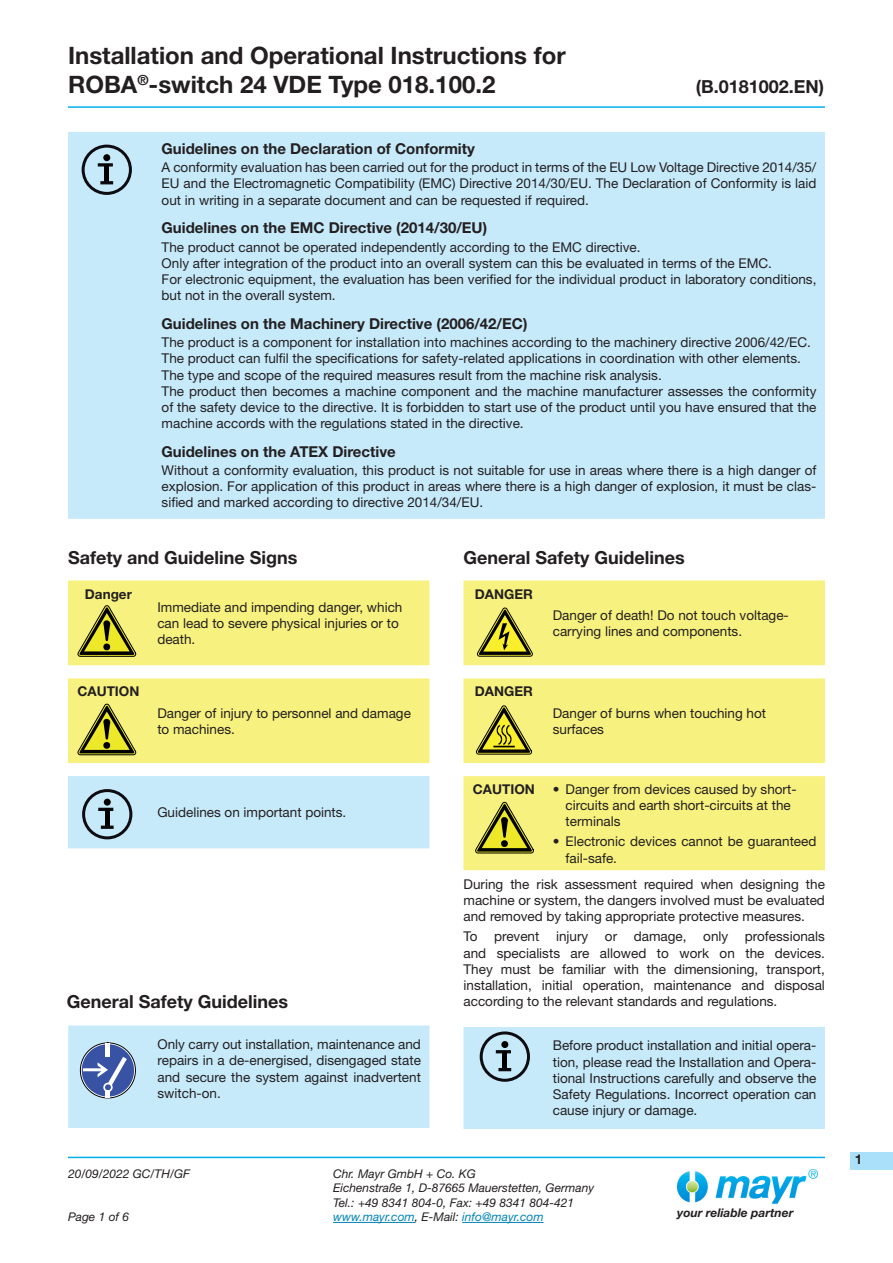
<style>
.page{position:relative;width:893px;height:1263px;background:#fff}
.page>*{position:absolute;margin:0;border:0;box-sizing:border-box;transform-origin:0 0}
.t1{font:700 24px/28.8px "Helvetica Neue LT Pro";color:#231f20}
.t2{font:700 18px "Helvetica Neue LT Pro";color:#231f20}
.t3{font:700 15px "Helvetica Neue LT Pro";color:#231f20}
.t4{font:13.5px/16.2px "Helvetica Neue LT Pro";color:#231f20;text-align:justify}
.t5{font:700 13.5px "Helvetica Neue LT Pro";color:#231f20}
.t6{font:italic 12px/14.4px "Helvetica Neue LT Pro";color:#231f20}
.t7{font:italic 700 12px "Helvetica Neue LT Pro";color:#231f20}
.s1{color:#0083b6}
</style>
<div class="page">
<hr style="left:68px;top:1157px;width:757px;height:1px;background:#00aeef">
<hr style="left:68px;top:106px;width:757px;height:2px;background:#00aeef">
<img style="left:678px;top:1169px;width:139px;height:35px">
<hr style="left:333px;top:1222px;width:82px;height:1px;background:#0083b6">
<hr style="left:462px;top:1222px;width:82px;height:1px;background:#0083b6">
<div style="left:68px;top:132px;width:757px;height:387px;background:#c6eafa"></div>
<div style="left:68px;top:580px;width:361px;height:85px;background:#f7f27f"></div>
<div style="left:463px;top:580px;width:362px;height:85px;background:#f7f27f"></div>
<svg style="left:463px;top:665px;width:362px;height:206px;background:#f8f391"></svg>
<svg style="left:68px;top:1025px;width:361px;height:103px;background:#bfe2f4"></svg>
<svg style="left:77px;top:605px;width:59px;height:52px;background:#b3b044"></svg>
<svg style="left:68px;top:665px;width:361px;height:183px;background:#dfebbc"></svg>
<div style="left:101px;top:825px;width:13px;height:4px;border:2px solid #0e0b11"></div>
<svg style="left:477px;top:607px;width:56px;height:50px;background:#b7b246"></svg>
<svg style="left:476px;top:705px;width:56px;height:50px;background:#b6b145"></svg>
<svg style="left:475px;top:802px;width:59px;height:52px;background:#b3b044"></svg>
<div style="left:463px;top:1027px;width:362px;height:102px;background:#c6eafa"></div>
<div style="left:82px;top:145px;width:50px;height:50px;border:3px solid #0e0b11;border-radius:50%"></div>
<div style="left:103px;top:154px;width:7px;height:7px;background:#000;border-radius:50%"></div>
<div style="left:98px;top:163px;width:15px;height:4px;border:2px solid #0e0b11"></div>
<div style="left:104px;top:164px;width:5px;height:19px;background:#000"></div>
<svg style="left:100px;top:181px;width:13px;height:3px"></svg>
<div style="left:850px;top:1152px;width:43px;height:17px;background:#aae0f9"></div>
<h1 class="t1" style="left:68px;top:40px;width:499px">Installation and Operational Instructions for<br>ROBA<sup>®</sup>-switch 24 VDE Type 018.100.2</h1>
<h2 class="t2" style="left:696px;top:75px;width:130px">(B.0181002.EN)</h2>
<p class="t3" style="left:162px;top:139px;width:315px">Guidelines on the Declaration of Conformity</p>
<p class="t4" style="left:162px;top:159px;width:656px">A conformity evaluation has been carried out for the product in terms of the EU Low Voltage Directive 2014/35/ EU and the Electromagnetic Compatibility (EMC) Directive 2014/30/EU. The Declaration of Conformity is laid out in writing in a separate document and can be requested if required.</p>
<p class="t3" style="left:162px;top:218px;width:327px">Guidelines on the EMC Directive (2014/30/EU)</p>
<p class="t4" style="left:162px;top:238px;width:480px">The product cannot be operated independently according to the EMC directive.</p>
<p class="t4" style="left:162px;top:254px;width:612px">Only after integration of the product into an overall system can this be evaluated in terms of the EMC.</p>
<p class="t4" style="left:162px;top:271px;width:656px">For electronic equipment, the evaluation has been verified for the individual product in laboratory conditions, but not in the overall system.</p>
<p class="t3" style="left:162px;top:314px;width:367px">Guidelines on the Machinery Directive (2006/42/EC)</p>
<p class="t4" style="left:162px;top:334px;width:651px">The product is a component for installation into machines according to the machinery directive 2006/42/EC.</p>
<p class="t4" style="left:162px;top:350px;width:641px">The product can fulfil the specifications for safety-related applications in coordination with other elements.</p>
<p class="t4" style="left:162px;top:366px;width:502px">The type and scope of the required measures result from the machine risk analysis.</p>
<p class="t4" style="left:162px;top:382px;width:656px">The product then becomes a machine component and the machine manufacturer assesses the conformity of the safety device to the directive. It is forbidden to start use of the product until you have ensured that the machine accords with the regulations stated in the directive.</p>
<p class="t3" style="left:162px;top:442px;width:236px">Guidelines on the ATEX Directive</p>
<p class="t4" style="left:162px;top:462px;width:656px">Without a conformity evaluation, this product is not suitable for use in areas where there is a high danger of explosion. For application of this product in areas where there is a high danger of explosion, it must be clas&shy;sified and marked according to directive 2014/34/EU.</p>
<p class="t2" style="left:68px;top:546px;width:231px">Safety and Guideline Signs</p>
<p class="t5" style="left:85px;top:585px;width:49px">Danger</p>
<p class="t4" style="left:157px;top:598px;width:247px;text-align:left">Immediate and impending danger, which can lead to severe physical injuries or to death.</p>
<p class="t5" style="left:77px;top:683px;width:63px">CAUTION</p>
<p class="t4" style="left:157px;top:704px;width:255px">Danger of injury to personnel and damage to machines.</p>
<p class="t4" style="left:157px;top:804px;width:191px">Guidelines on important points.</p>
<p class="t2" style="left:67px;top:990px;width:223px">General Safety Guidelines</p>
<p class="t4" style="left:158px;top:1036px;width:265px">Only carry out installation, maintenance and repairs in a de-energised, disengaged state and secure the system against inadvertent switch-on.</p>
<p class="t2" style="left:463px;top:546px;width:223px">General Safety Guidelines</p>
<p class="t5" style="left:475px;top:585px;width:59px">DANGER</p>
<p class="t4" style="left:553px;top:606px;width:238px">Danger of death! Do not touch voltage&shy;carrying lines and components.</p>
<p class="t5" style="left:475px;top:683px;width:59px">DANGER</p>
<p class="t4" style="left:553px;top:704px;width:215px">Danger of burns when touching hot surfaces</p>
<p class="t5" style="left:473px;top:781px;width:63px">CAUTION</p>
<p class="t4" style="left:566px;top:780px;width:233px;text-align:left;text-indent:-13px">• Danger from devices caused by short&shy;circuits and earth short-circuits at the terminals</p>
<p class="t4" style="left:566px;top:833px;width:252px;text-indent:-13px">• Electronic devices cannot be guaranteed fail-safe.</p>
<p class="t4" style="left:463px;top:875px;width:363px">During the risk assessment required when designing the machine or system, the dangers involved must be evaluated and removed by taking appropriate protective measures.</p>
<p class="t4" style="left:463px;top:928px;width:363px">To prevent injury or damage, only professionals and specialists are allowed to work on the devices.<br>They must be familiar with the dimensioning, transport, installation, initial operation, maintenance and disposal according to the relevant standards and regulations.</p>
<p class="t4" style="left:553px;top:1037px;width:265px">Before product installation and initial opera&shy;tion, please read the Installation and Opera&shy;tional Instructions carefully and observe the Safety Regulations. Incorrect operation can cause injury or damage.</p>
<p class="t6" style="left:68px;top:1166px;width:124px">20/09/2022 GC/TH/GF</p>
<p class="t6" style="left:68px;top:1209px;width:63px">Page 1 of 6</p>
<p class="t6" style="left:333px;top:1166px;width:263px">Chr. Mayr GmbH + Co. KG<br>Eichenstraße 1, D-87665 Mauerstetten, Germany Tel.: +49 8341 804-0, Fax: +49 8341 804-421 <span class="s1">www.mayr.com</span>, E-Mail: <span class="s1">info@mayr.com</span></p>
<p class="t7" style="left:677px;top:1205px;width:118px">your reliable partner</p>
<p class="t5" style="left:855px;top:1151px;width:9px">1</p>
</div>
